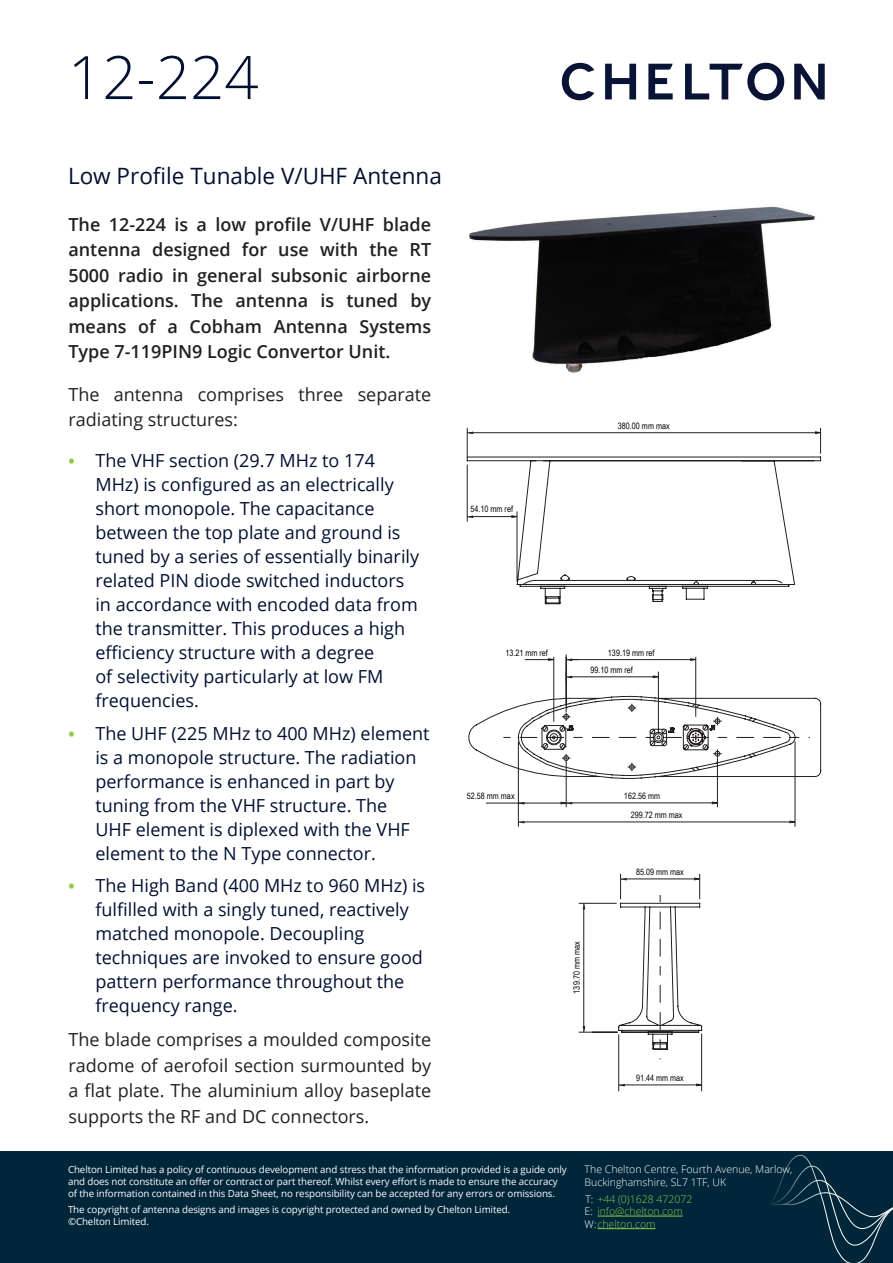
<style>
.page{position:relative;width:893px;height:1263px;background:#fff}
.page>*{position:absolute;margin:0;border:0;box-sizing:border-box;transform-origin:0 0}
.Heading_code_1{font:300 60px "Open Sans";color:#001030}
.Sub_Header_Descripti{font:22.5px "Open Sans";color:#001030}
.t1{font:18px/24px "Open Sans";color:#001030}
.intro_body{font:600 18px/25.5px "Open Sans";color:#231f20;text-align:justify}
.Body_1{font:18px/25.5px "Open Sans";color:#231f20}
.t2{font:300 10.5px/12.6px "Open Sans";color:#fff}
.t3{font:300 10.5px/12.6px "Open Sans";color:#90c84c}
.t4{font:9.75px/12px "Open Sans";letter-spacing:-.01em;color:#fff}
.t5{font:8.85px/17.1px "Arial Narrow";color:#040503}
.s1{font-weight:700;font-size:16.5px;color:#90c84c}
.s2{color:#fff}
</style>
<div class="page">
<img style="left:469px;top:206px;width:346px;height:167px">
<svg style="left:583px;top:1026px;width:2px;height:6px"></svg>
<hr style="left:701px;top:1034px;width:1px;height:57px;background:#231f20">
<hr style="left:618px;top:1035px;width:1px;height:56px;background:#231f20">
<hr style="left:583px;top:909px;width:1px;height:117px;background:#231f20">
<hr style="left:579px;top:903px;width:37px;height:1px;background:#231f20">
<hr style="left:579px;top:1032px;width:38px;height:1px;background:#231f20">
<svg style="left:593px;top:874px;width:110px;height:212px"></svg>
<svg style="left:467px;top:428px;width:354px;height:176px"></svg>
<svg style="left:468px;top:655px;width:353px;height:171px"></svg>
<div style="left:0;top:1151px;width:893px;height:112px;background:#00263a"></div>
<svg style="left:562px;top:63px;width:32px;height:37px"></svg>
<svg style="left:605px;top:64px;width:31px;height:35px"></svg>
<svg style="left:648px;top:64px;width:25px;height:35px"></svg>
<svg style="left:685px;top:63px;width:99px;height:37px"></svg>
<svg style="left:794px;top:64px;width:31px;height:35px"></svg>
<hr style="left:597px;top:1216px;width:86px;height:1px;background:#90c84c">
<hr style="left:597px;top:1228px;width:58px;height:1px;background:#90c84c">
<svg style="left:770px;top:1154px;width:123px;height:109px"></svg>
<p class="Heading_code_1" style="left:68px;top:36px;width:192px">12-224</p>
<p class="Sub_Header_Descripti" style="left:68px;top:160px;width:375px">Low Profile Tunable V/UHF Antenna</p>
<p class="intro_body" style="left:68px;top:211px;width:364px">The 12-224 is a low profile V/UHF blade antenna designed for use with the RT 5000 radio in general subsonic airborne applications. The antenna is tuned by means of a Cobham Antenna Systems Type 7-119PIN9 Logic Convertor Unit.</p>
<p class="Body_1" style="left:68px;top:381px;width:364px">The antenna comprises three separate radiating structures:</p>
<p class="t1" style="left:95px;top:448px;width:325px;text-indent:-27px"><span class="s1">•</span> The VHF section (29.7 MHz to 174<br>MHz) is configured as an electrically short monopole. The capacitance between the top plate and ground is tuned by a series of essentially binarily related PIN diode switched inductors in accordance with encoded data from the transmitter. This produces a high efficiency structure with a degree<br>of selectivity particularly at low FM frequencies.</p>
<p class="t1" style="left:95px;top:721px;width:336px;text-indent:-27px"><span class="s1">•</span> The UHF (225 MHz to 400 MHz) element is a monopole structure. The radiation performance is enhanced in part by tuning from the VHF structure. The<br>UHF element is diplexed with the VHF element to the N Type connector.</p>
<p class="t1" style="left:95px;top:873px;width:331px;text-indent:-27px"><span class="s1">•</span> The High Band (400 MHz to 960 MHz) is fulfilled with a singly tuned, reactively matched monopole. Decoupling techniques are invoked to ensure good pattern performance throughout the frequency range.</p>
<p class="Body_1" style="left:68px;top:1026px;width:364px;text-align:justify">The blade comprises a moulded composite radome of aerofoil section surmounted by a flat plate. The aluminium alloy baseplate supports the RF and DC connectors.</p>
<p class="t5" style="left:470px;top:500px;width:44px">54.10 mm ref</p>
<p class="t5" style="left:618px;top:417px;width:54px">380.00 mm max</p>
<p class="t5" style="left:505px;top:644px;width:44px">13.21 mm ref</p>
<p class="t5" style="left:590px;top:644px;width:66px;text-indent:18px">139.19 mm ref<br>99.10 mm ref</p>
<p class="t5" style="left:467px;top:787px;width:49px">52.58 mm max</p>
<p class="t5" style="left:631px;top:786px;width:53px;line-height:19.2px;text-indent:-7px">162.56 mm<br>299.72 mm max</p>
<p class="t5" style="left:568px;top:993px;width:53px;rotate:-90deg">139.70 mm max</p>
<p class="t5" style="left:636px;top:863px;width:49px">85.09 mm max</p>
<p class="t5" style="left:636px;top:1069px;width:49px">91.44 mm max</p>
<p class="t4" style="left:68px;top:1163px;width:500px">Chelton Limited has a policy of continuous development and stress that the information provided is a guide only and does not constitute an offer or contract or part thereof. Whilst every effort is made to ensure the accuracy of the information contained in this Data Sheet, no responsibility can be accepted for any errors or omissions.</p>
<p class="t4" style="left:68px;top:1203px;width:444px">The copyright of antenna designs and images is copyright protected and owned by Chelton Limited. ©Chelton Limited.</p>
<p class="t2" style="left:585px;top:1163px;width:209px">The Chelton Centre, Fourth Avenue, Marlow,<br>Buckinghamshire, SL7 1TF, UK</p>
<p class="t3" style="left:585px;top:1192px;width:109px"><span class="s2">T:</span> +44 (0)1628 472072<br><span class="s2">E:</span> info@chelton.com<br><span class="s2">W:</span>chelton.com</p>
</div>
